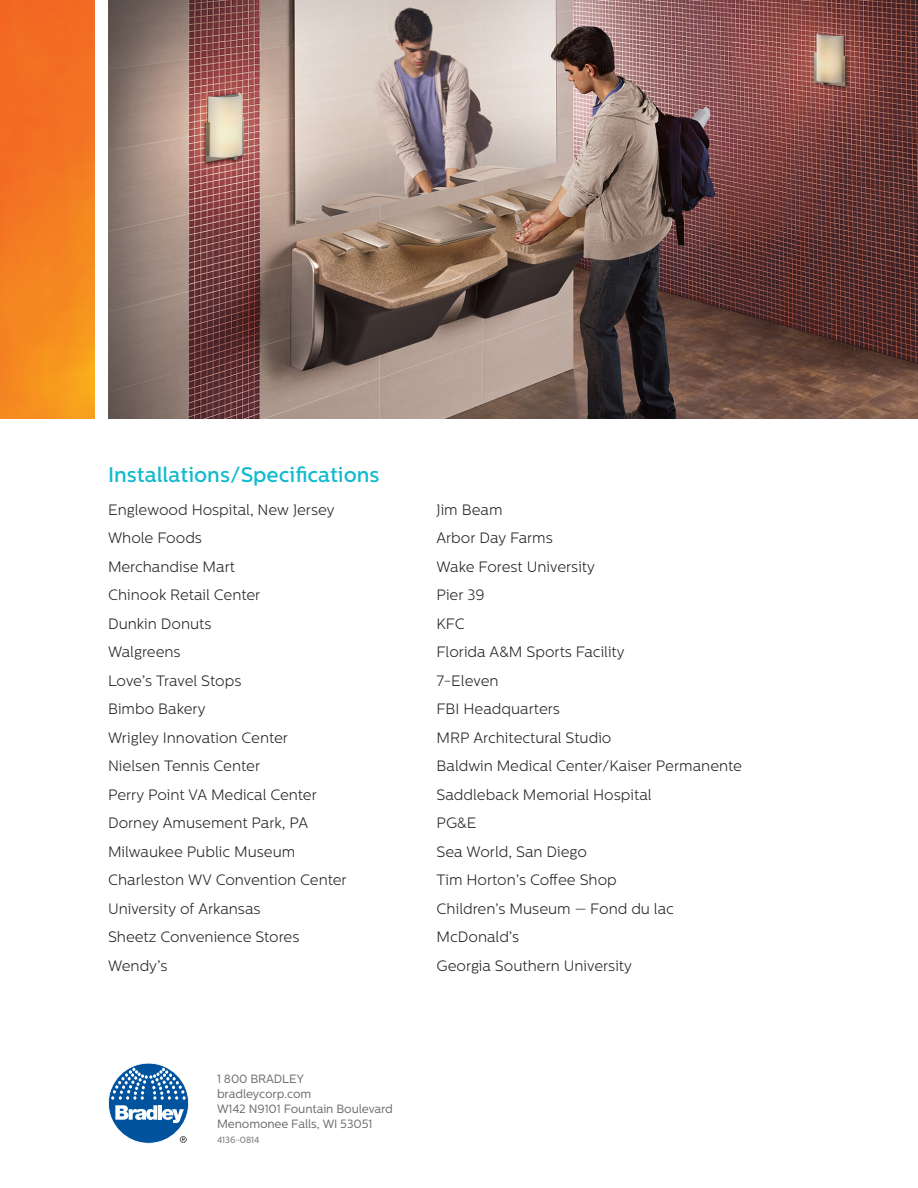
<style>
.page{position:relative;width:918px;height:1188px;background:#fff}
.page>*{position:absolute;margin:0;border:0;box-sizing:border-box;transform-origin:0 0}
.t1{font:500 21px "Centrale Sans";color:#12bacd}
.Copy{font:300 15px "Centrale Sans";color:#231f20}
.Address{font:12px "Centrale Sans";letter-spacing:-.01em;color:#6c6d70}
.Literature_Code{font:9px "Centrale Sans";letter-spacing:-.01em;color:#6c6d70}
</style>
<div class="page">
<img style="left:108px;top:0;width:810px;height:418px">
<img style="left:0;top:0;width:94px;height:418px">
<svg style="left:108px;top:1063px;width:81px;height:81px"></svg>
<p class="t1" style="left:108px;top:462px;width:273px">Installations/Specifications</p>
<p class="Copy" style="left:108px;top:501px;width:228px">Englewood Hospital, New Jersey</p>
<p class="Copy" style="left:108px;top:530px;width:96px">Whole Foods</p>
<p class="Copy" style="left:108px;top:558px;width:129px">Merchandise Mart</p>
<p class="Copy" style="left:108px;top:587px;width:154px">Chinook Retail Center</p>
<p class="Copy" style="left:108px;top:615px;width:105px">Dunkin Donuts</p>
<p class="Copy" style="left:108px;top:644px;width:74px">Walgreens</p>
<p class="Copy" style="left:108px;top:672px;width:135px">Love’s Travel Stops</p>
<p class="Copy" style="left:108px;top:701px;width:99px">Bimbo Bakery</p>
<p class="Copy" style="left:108px;top:729px;width:182px">Wrigley Innovation Center</p>
<p class="Copy" style="left:108px;top:758px;width:154px">Nielsen Tennis Center</p>
<p class="Copy" style="left:108px;top:786px;width:210px">Perry Point VA Medical Center</p>
<p class="Copy" style="left:108px;top:815px;width:202px">Dorney Amusement Park, PA</p>
<p class="Copy" style="left:108px;top:843px;width:189px">Milwaukee Public Museum</p>
<p class="Copy" style="left:108px;top:872px;width:240px">Charleston WV Convention Center</p>
<p class="Copy" style="left:108px;top:900px;width:154px">University of Arkansas</p>
<p class="Copy" style="left:108px;top:929px;width:193px">Sheetz Convenience Stores</p>
<p class="Copy" style="left:108px;top:957px;width:61px">Wendy’s</p>
<p class="Address" style="left:217px;top:1071px;width:88px">1 800 BRADLEY</p>
<p class="Address" style="left:217px;top:1086px;width:96px">bradleycorp.com</p>
<p class="Address" style="left:217px;top:1101px;width:177px">W142 N9101 Fountain Boulevard</p>
<p class="Address" style="left:217px;top:1116px;width:157px">Menomonee Falls, WI 53051</p>
<p class="Literature_Code" style="left:217px;top:1134px;width:44px">4136-0814</p>
<p class="Copy" style="left:436px;top:501px;width:68px">Jim Beam</p>
<p class="Copy" style="left:436px;top:530px;width:118px">Arbor Day Farms</p>
<p class="Copy" style="left:436px;top:558px;width:160px">Wake Forest University</p>
<p class="Copy" style="left:436px;top:587px;width:50px">Pier 39</p>
<p class="Copy" style="left:436px;top:615px;width:30px">KFC</p>
<p class="Copy" style="left:436px;top:644px;width:190px">Florida A&amp;M Sports Facility</p>
<p class="Copy" style="left:436px;top:672px;width:64px">7-Eleven</p>
<p class="Copy" style="left:436px;top:701px;width:125px">FBI Headquarters</p>
<p class="Copy" style="left:436px;top:729px;width:176px">MRP Architectural Studio</p>
<p class="Copy" style="left:436px;top:758px;width:307px">Baldwin Medical Center/Kaiser Permanente</p>
<p class="Copy" style="left:436px;top:786px;width:217px">Saddleback Memorial Hospital</p>
<p class="Copy" style="left:436px;top:815px;width:42px">PG&amp;E</p>
<p class="Copy" style="left:436px;top:843px;width:152px">Sea World, San Diego</p>
<p class="Copy" style="left:436px;top:872px;width:182px">Tim Horton’s Coffee Shop</p>
<p class="Copy" style="left:436px;top:900px;width:239px">Children’s Museum — Fond du lac</p>
<p class="Copy" style="left:436px;top:929px;width:84px">McDonald’s</p>
<p class="Copy" style="left:436px;top:957px;width:197px">Georgia Southern University</p>
</div>
